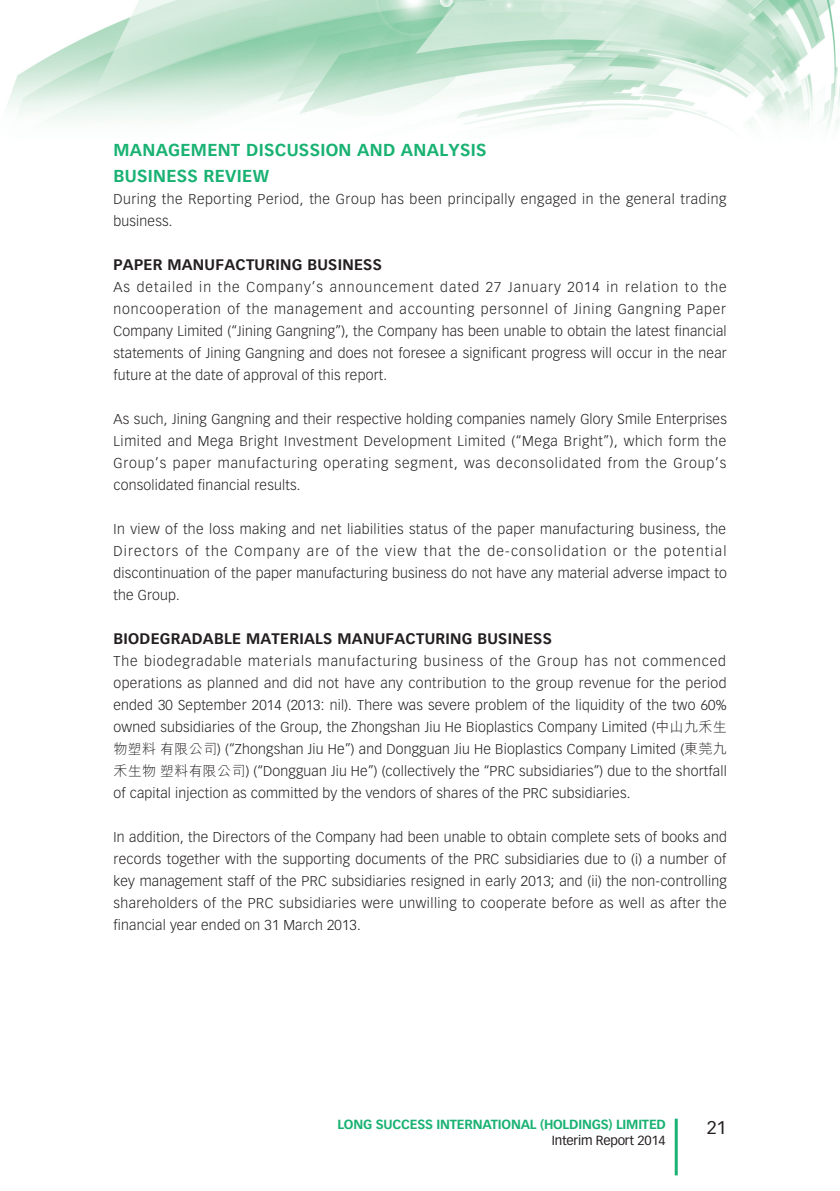
<style>
.page{position:relative;width:840px;height:1191px;background:#fff}
.page>*{position:absolute;margin:0;border:0;box-sizing:border-box;transform-origin:0 0}
.t1{font:18px "Vectora LT Std";color:#231f20}
.t2{font:700 17px/26px "Vectora LT Std";letter-spacing:.02em;color:#19b273}
.t3{font:700 15px "Vectora LT Std";letter-spacing:.02em;color:#231f20}
.t4{font:300 14px/22px "Vectora LT Std";letter-spacing:.015em;color:#231f20;text-align:justify}
.t5{font:300 14px/22px "Vectora LT Std";letter-spacing:.04em;color:#231f20}
.t6{font:700 13px "Vectora LT Std";letter-spacing:-.015em;color:#19b273}
.t7{font:13px "Vectora LT Std";letter-spacing:-.015em;color:#231f20}
.s1{font-family:"M Hei HK"}
</style>
<div class="page">
<img style="left:7px;top:0;width:832px;height:1176px">
<hr style="left:674px;top:1118px;width:3px;height:57px;background:#19b273">
<p class="t2" style="left:113px;top:137px;width:374px">MANAGEMENT DISCUSSION AND ANALYSIS<br>BUSINESS REVIEW</p>
<p class="t5" style="left:113px;top:188px;width:614px">During the Reporting Period, the Group has been principally engaged in the general trading business.</p>
<p class="t3" style="left:113px;top:255px;width:270px">PAPER MANUFACTURING BUSINESS</p>
<p class="t4" style="left:113px;top:276px;width:614px">As detailed in the Company’s announcement dated 27 January 2014 in relation to the noncooperation of the management and accounting personnel of Jining Gangning Paper Company Limited (“Jining Gangning”), the Company has been unable to obtain the latest financial statements of Jining Gangning and does not foresee a significant progress will occur in the near future at the date of approval of this report.</p>
<p class="t4" style="left:113px;top:408px;width:614px">As such, Jining Gangning and their respective holding companies namely Glory Smile Enterprises Limited and Mega Bright Investment Development Limited (“Mega Bright”), which form the Group’s paper manufacturing operating segment, was deconsolidated from the Group’s consolidated financial results.</p>
<p class="t4" style="left:113px;top:518px;width:614px">In view of the loss making and net liabilities status of the paper manufacturing business, the Directors of the Company are of the view that the de-consolidation or the potential discontinuation of the paper manufacturing business do not have any material adverse impact to the Group.</p>
<p class="t3" style="left:113px;top:629px;width:439px">BIODEGRADABLE MATERIALS MANUFACTURING BUSINESS</p>
<p class="t4" style="left:113px;top:650px;width:614px">The biodegradable materials manufacturing business of the Group has not commenced operations as planned and did not have any contribution to the group revenue for the period ended 30 September 2014 (2013: nil). There was severe problem of the liquidity of the two 60% owned subsidiaries of the Group, the Zhongshan Jiu He Bioplastics Company Limited (<span class="s1">中山九禾生物塑料有限公司</span>) (“Zhongshan Jiu He”) and Dongguan Jiu He Bioplastics Company Limited (<span class="s1">東莞九禾生物塑料有限公司</span>) (“Dongguan Jiu He”) (collectively the “PRC subsidiaries”) due to the shortfall of capital injection as committed by the vendors of shares of the PRC subsidiaries.</p>
<p class="t4" style="left:113px;top:826px;width:614px">In addition, the Directors of the Company had been unable to obtain complete sets of books and records together with the supporting documents of the PRC subsidiaries due to (i) a number of key management staff of the PRC subsidiaries resigned in early 2013; and (ii) the non-controlling shareholders of the PRC subsidiaries were unwilling to cooperate before as well as after the financial year ended on 31 March 2013.</p>
<p class="t6" style="left:337px;top:1117px;width:330px">LONG SUCCESS INTERNATIONAL (HOLDINGS) LIMITED</p>
<p class="t7" style="left:551px;top:1133px;width:115px">Interim Report 2014</p>
<p class="t1" style="left:706px;top:1116px;width:21px">21</p>
</div>
